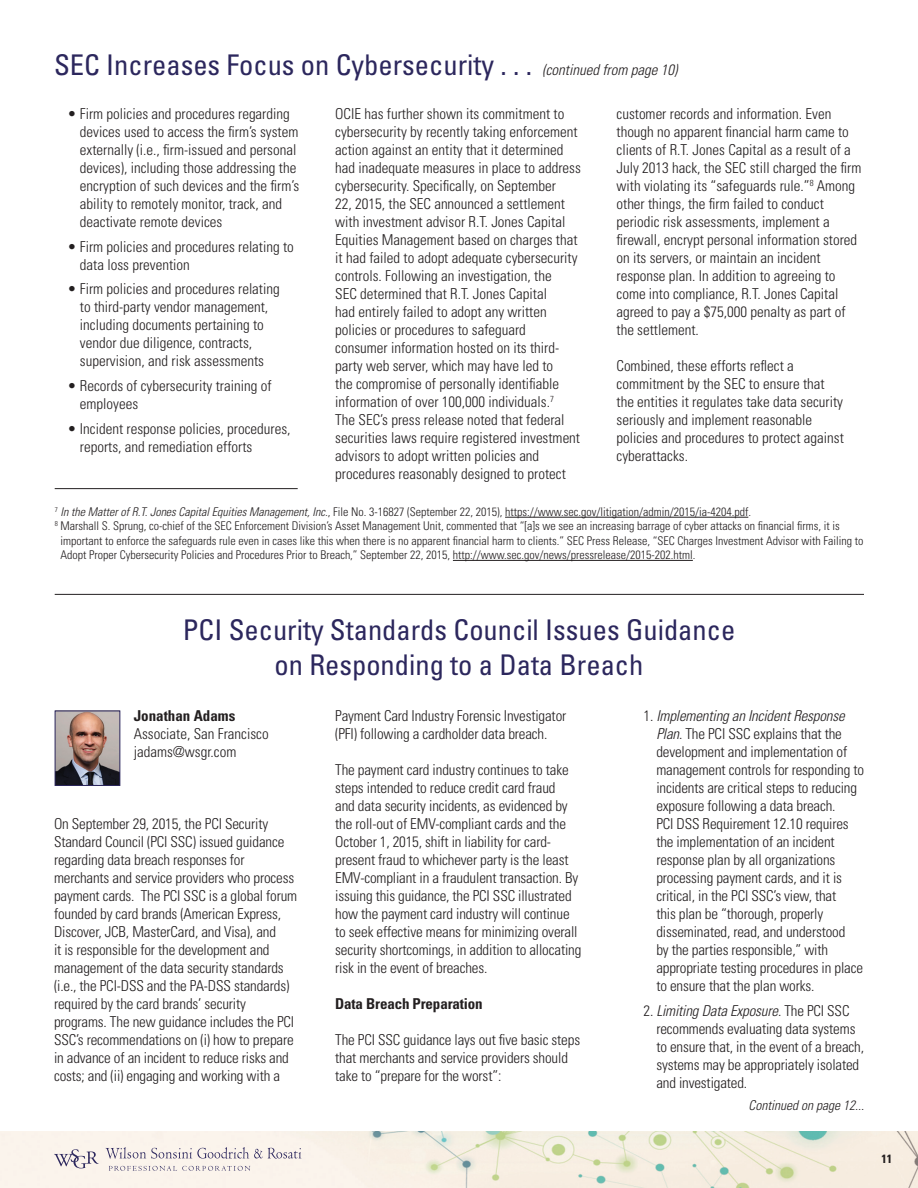
<style>
.page{position:relative;width:918px;height:1188px;background:#fff}
.page>*{position:absolute;margin:0;border:0;box-sizing:border-box;transform-origin:0 0}
.t1{font:condensed 28.5px/34.2px "Univers LT Std";color:#2c275d;text-align:center}
.t2{font:300 condensed 15px/18px "Univers LT Std";color:#231f20}
.t3{font:700 condensed 15px "Univers LT Std";letter-spacing:-.01em;color:#231f20}
.t4{font:italic 300 condensed 13.5px "Univers LT Std";color:#231f20}
.t5{font:300 condensed 12px "Univers LT Std";color:#231f20}
.t6{font:700 condensed 12px "Univers LT Std";color:#231f20}
.s1{font-weight:300;font-style:italic;font-size:15px;color:#231f20}
.s2{font-style:italic}
</style>
<div class="page">
<img style="left:0;top:1132px;width:918px;height:56px">
<svg style="left:106px;top:1147px;width:195px;height:12px;background:#d8d1d4"></svg>
<svg style="left:109px;top:1166px;width:141px;height:5px"></svg>
<svg style="left:54px;top:1149px;width:45px;height:19px"></svg>
<hr style="left:55px;top:488px;width:243px;height:1px;background:#231f20">
<hr style="left:505px;top:517px;width:243px;height:1px;background:#231f20">
<hr style="left:453px;top:560px;width:240px;height:1px;background:#231f20">
<img style="left:57px;top:713px;width:61px;height:71px">
<div style="left:55px;top:711px;width:65px;height:75px;border:1px solid #2c275d"></div>
<hr style="left:55px;top:594px;width:809px;height:1px;background:#231f20">
<h1 class="t1" style="left:54px;top:47px;width:625px">SEC Increases Focus on Cybersecurity . . . <span class="s1">(continued from page 10)</span></h1>
<p class="t2" style="left:80px;top:105px;width:221px;text-indent:-12px">• Firm policies and procedures regarding devices used to access the firm’s system externally (i.e., firm-issued and personal devices), including those addressing the encryption of such devices and the firm’s ability to remotely monitor, track, and deactivate remote devices</p>
<p class="t2" style="left:80px;top:237px;width:216px;text-indent:-12px">• Firm policies and procedures relating to data loss prevention</p>
<p class="t2" style="left:80px;top:280px;width:201px;text-indent:-12px">• Firm policies and procedures relating to third-party vendor management, including documents pertaining to vendor due diligence, contracts, supervision, and risk assessments</p>
<p class="t2" style="left:80px;top:377px;width:193px;text-indent:-12px">• Records of cybersecurity training of employees</p>
<p class="t2" style="left:80px;top:420px;width:212px;text-indent:-12px">• Incident response policies, procedures, reports, and remediation efforts</p>
<p class="t2" style="left:335px;top:105px;width:247px">OCIE has further shown its commitment to cybersecurity by recently taking enforcement action against an entity that it determined had inadequate measures in place to address cybersecurity. Specifically, on September<br>22, 2015, the SEC announced a settlement with investment advisor R.T. Jones Capital Equities Management based on charges that it had failed to adopt adequate cybersecurity controls. Following an investigation, the<br>SEC determined that R.T. Jones Capital<br>had entirely failed to adopt any written policies or procedures to safeguard consumer information hosted on its third&shy;party web server, which may have led to<br>the compromise of personally identifiable information of over 100,000 individuals.<sup>7<br></sup>The SEC’s press release noted that federal securities laws require registered investment advisors to adopt written policies and procedures reasonably designed to protect</p>
<p class="t2" style="left:617px;top:105px;width:246px">customer records and information. Even though no apparent financial harm came to clients of R.T. Jones Capital as a result of a July 2013 hack, the SEC still charged the firm with violating its “safeguards rule.”<sup>8</sup> Among other things, the firm failed to conduct periodic risk assessments, implement a firewall, encrypt personal information stored on its servers, or maintain an incident response plan. In addition to agreeing to come into compliance, R.T. Jones Capital agreed to pay a $75,000 penalty as part of the settlement.</p>
<p class="t2" style="left:617px;top:357px;width:229px">Combined, these efforts reflect a commitment by the SEC to ensure that the entities it regulates take data security seriously and implement reasonable policies and procedures to protect against cyberattacks.</p>
<p class="t5" style="left:55px;top:505px;width:698px"><sup>7</sup> <span class="s2">In the Matter of R.T. Jones Capital Equities Management, Inc.</span>, File No. 3-16827 (September 22, 2015), https://www.sec.gov/litigation/admin/2015/ia-4204.pdf.</p>
<p class="t5" style="left:55px;top:519px;width:787px"><sup>8</sup> Marshall S. Sprung, co-chief of the SEC Enforcement Division’s Asset Management Unit, commented that “[a]s we see an increasing barrage of cyber attacks on financial firms, it is</p>
<p class="t5" style="left:60px;top:533px;width:804px">important to enforce the safeguards rule even in cases like this when there is no apparent financial harm to clients.” SEC Press Release, “SEC Charges Investment Advisor with Failing to</p>
<p class="t5" style="left:60px;top:548px;width:637px">Adopt Proper Cybersecurity Policies and Procedures Prior to Breach,” September 22, 2015, http://www.sec.gov/news/pressrelease/2015-202.html.</p>
<h1 class="t1" style="left:183px;top:613px;width:554px">PCI Security Standards Council Issues Guidance on Responding to a Data Breach</h1>
<p class="t3" style="left:134px;top:707px;width:103px">Jonathan Adams</p>
<p class="t2" style="left:134px;top:725px;width:136px">Associate, San Francisco jadams@wsgr.com</p>
<p class="t2" style="left:54px;top:815px;width:245px">On September 29, 2015, the PCI Security Standard Council (PCI SSC) issued guidance regarding data breach responses for merchants and service providers who process payment cards. The PCI SSC is a global forum founded by card brands (American Express, Discover, JCB, MasterCard, and Visa), and<br>it is responsible for the development and management of the data security standards (i.e., the PCI-DSS and the PA-DSS standards) required by the card brands’ security programs. The new guidance includes the PCI SSC’s recommendations on (i) how to prepare in advance of an incident to reduce risks and costs; and (ii) engaging and working with a</p>
<p class="t2" style="left:335px;top:707px;width:233px">Payment Card Industry Forensic Investigator (PFI) following a cardholder data breach.</p>
<p class="t2" style="left:335px;top:761px;width:248px">The payment card industry continues to take steps intended to reduce credit card fraud<br>and data security incidents, as evidenced by the roll-out of EMV-compliant cards and the October 1, 2015, shift in liability for card&shy;present fraud to whichever party is the least EMV-compliant in a fraudulent transaction. By issuing this guidance, the PCI SSC illustrated how the payment card industry will continue to seek effective means for minimizing overall security shortcomings, in addition to allocating risk in the event of breaches.</p>
<p class="t3" style="left:335px;top:995px;width:149px">Data Breach Preparation</p>
<p class="t2" style="left:335px;top:1031px;width:246px">The PCI SSC guidance lays out five basic steps that merchants and service providers should take to “prepare for the worst”:</p>
<p class="t2" style="left:656px;top:707px;width:209px;text-indent:-13px">1. <span class="s2">Implementing an Incident Response Plan</span>. The PCI SSC explains that the development and implementation of management controls for responding to incidents are critical steps to reducing exposure following a data breach.<br>PCI DSS Requirement 12.10 requires the implementation of an incident response plan by all organizations processing payment cards, and it is critical, in the PCI SSC’s view, that<br>this plan be “thorough, properly disseminated, read, and understood<br>by the parties responsible,” with appropriate testing procedures in place to ensure that the plan works.</p>
<p class="t2" style="left:656px;top:1002px;width:209px;text-indent:-13px">2. <span class="s2">Limiting Data Exposure</span>. The PCI SSC recommends evaluating data systems to ensure that, in the event of a breach, systems may be appropriately isolated and investigated.</p>
<p class="t4" style="left:749px;top:1098px;width:117px">Continued on page 12...</p>
<p class="t6" style="left:881px;top:1152px;width:12px">11</p>
</div>
